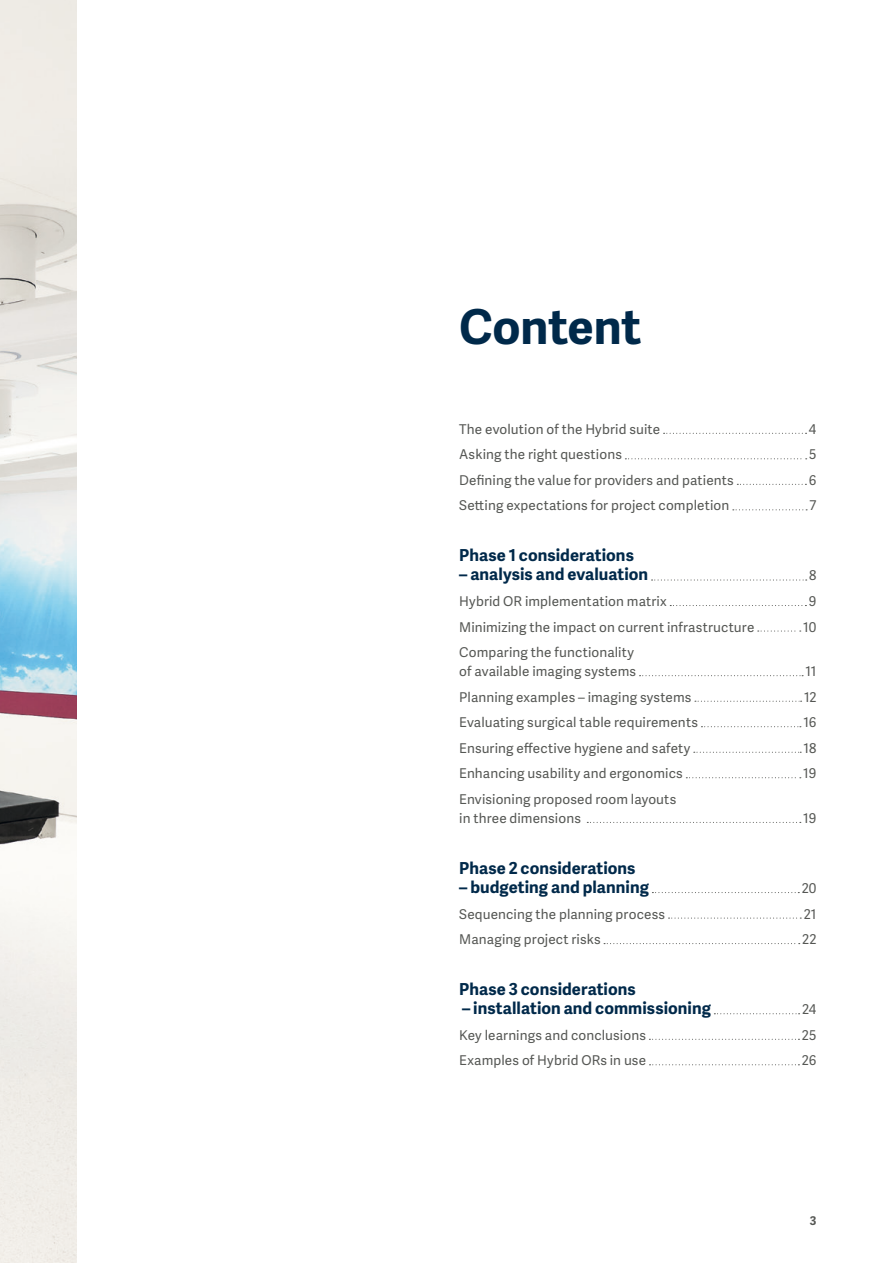
<style>
.page{position:relative;width:893px;height:1263px;background:#fff}
.page>*{position:absolute;margin:0;border:0;box-sizing:border-box;transform-origin:0 0}
.t1{font:700 48px "Adelle Sans";letter-spacing:-.005em;color:#00294a}
.t2{font:700 16.5px "Adelle Sans";letter-spacing:.005em;color:#00294a}
.t3{font:13.5px/19.2px "Adelle Sans";letter-spacing:.01em;color:#555754}
.t4{font:700 12px "Adelle Sans";color:#555754}
</style>
<div class="page">
<img style="left:0;top:0;width:77px;height:1263px">
<svg style="left:664px;top:433px;width:142px;height:1px"></svg>
<svg style="left:625px;top:458px;width:182px;height:1px"></svg>
<svg style="left:737px;top:484px;width:69px;height:1px"></svg>
<svg style="left:733px;top:509px;width:74px;height:1px"></svg>
<svg style="left:652px;top:579px;width:155px;height:1px"></svg>
<svg style="left:670px;top:605px;width:136px;height:1px"></svg>
<svg style="left:758px;top:630px;width:43px;height:1px"></svg>
<svg style="left:639px;top:675px;width:164px;height:1px"></svg>
<svg style="left:695px;top:701px;width:107px;height:1px"></svg>
<svg style="left:701px;top:726px;width:100px;height:1px"></svg>
<svg style="left:694px;top:752px;width:107px;height:1px"></svg>
<svg style="left:686px;top:777px;width:115px;height:1px"></svg>
<svg style="left:587px;top:822px;width:214px;height:1px"></svg>
<svg style="left:652px;top:892px;width:147px;height:1px"></svg>
<svg style="left:668px;top:917px;width:133px;height:2px"></svg>
<svg style="left:604px;top:943px;width:196px;height:1px"></svg>
<svg style="left:714px;top:1013px;width:86px;height:1px"></svg>
<svg style="left:649px;top:1039px;width:150px;height:1px"></svg>
<svg style="left:649px;top:1064px;width:150px;height:1px"></svg>
<h1 class="t1" style="left:459px;top:292px;width:184px">Content</h1>
<p class="t3" style="left:459px;top:419px;width:202px">The evolution of the Hybrid suite</p>
<p class="t3" style="left:809px;top:419px;width:9px">4</p>
<p class="t3" style="left:459px;top:444px;width:164px">Asking the right questions</p>
<p class="t3" style="left:809px;top:444px;width:9px">5</p>
<p class="t3" style="left:459px;top:470px;width:276px">Defining the value for providers and patients</p>
<p class="t3" style="left:809px;top:470px;width:9px">6</p>
<p class="t3" style="left:459px;top:495px;width:272px">Setting expectations for project completion</p>
<p class="t3" style="left:809px;top:495px;width:8px">7</p>
<p class="t2" style="left:459px;top:543px;width:176px">Phase 1 considerations</p>
<p class="t2" style="left:459px;top:562px;width:190px">– analysis and evaluation</p>
<p class="t3" style="left:809px;top:566px;width:9px">8</p>
<p class="t3" style="left:459px;top:591px;width:209px">Hybrid OR implementation matrix</p>
<p class="t3" style="left:809px;top:591px;width:9px">9</p>
<p class="t3" style="left:459px;top:617px;width:297px">Minimizing the impact on current infrastructure</p>
<p class="t3" style="left:803px;top:617px;width:15px">10</p>
<p class="t3" style="left:459px;top:642px;width:178px">Comparing the functionality of available imaging systems</p>
<p class="t3" style="left:805px;top:661px;width:12px">11</p>
<p class="t3" style="left:459px;top:687px;width:234px">Planning examples – imaging systems</p>
<p class="t3" style="left:804px;top:687px;width:14px">12</p>
<p class="t3" style="left:459px;top:712px;width:240px">Evaluating surgical table requirements</p>
<p class="t3" style="left:803px;top:712px;width:15px">16</p>
<p class="t3" style="left:459px;top:738px;width:233px">Ensuring effective hygiene and safety</p>
<p class="t3" style="left:804px;top:738px;width:14px">18</p>
<p class="t3" style="left:459px;top:763px;width:225px">Enhancing usability and ergonomics</p>
<p class="t3" style="left:803px;top:763px;width:15px">19</p>
<p class="t3" style="left:459px;top:789px;width:219px">Envisioning proposed room layouts in three dimensions</p>
<p class="t3" style="left:803px;top:808px;width:15px">19</p>
<p class="t2" style="left:459px;top:856px;width:178px">Phase 2 considerations</p>
<p class="t2" style="left:459px;top:875px;width:191px">– budgeting and planning</p>
<p class="t3" style="left:802px;top:878px;width:16px">20</p>
<p class="t3" style="left:459px;top:904px;width:207px">Sequencing the planning process</p>
<p class="t3" style="left:804px;top:904px;width:14px">21</p>
<p class="t3" style="left:459px;top:929px;width:143px">Managing project risks</p>
<p class="t3" style="left:802px;top:929px;width:16px">22</p>
<p class="t2" style="left:459px;top:977px;width:178px">Phase 3 considerations</p>
<p class="t2" style="left:462px;top:996px;width:250px">– installation and commissioning</p>
<p class="t3" style="left:802px;top:999px;width:16px">24</p>
<p class="t3" style="left:459px;top:1025px;width:188px">Key learnings and conclusions</p>
<p class="t3" style="left:802px;top:1025px;width:16px">25</p>
<p class="t3" style="left:459px;top:1050px;width:188px">Examples of Hybrid ORs in use</p>
<p class="t3" style="left:802px;top:1050px;width:16px">26</p>
<p class="t4" style="left:810px;top:1211px;width:8px">3</p>
</div>
